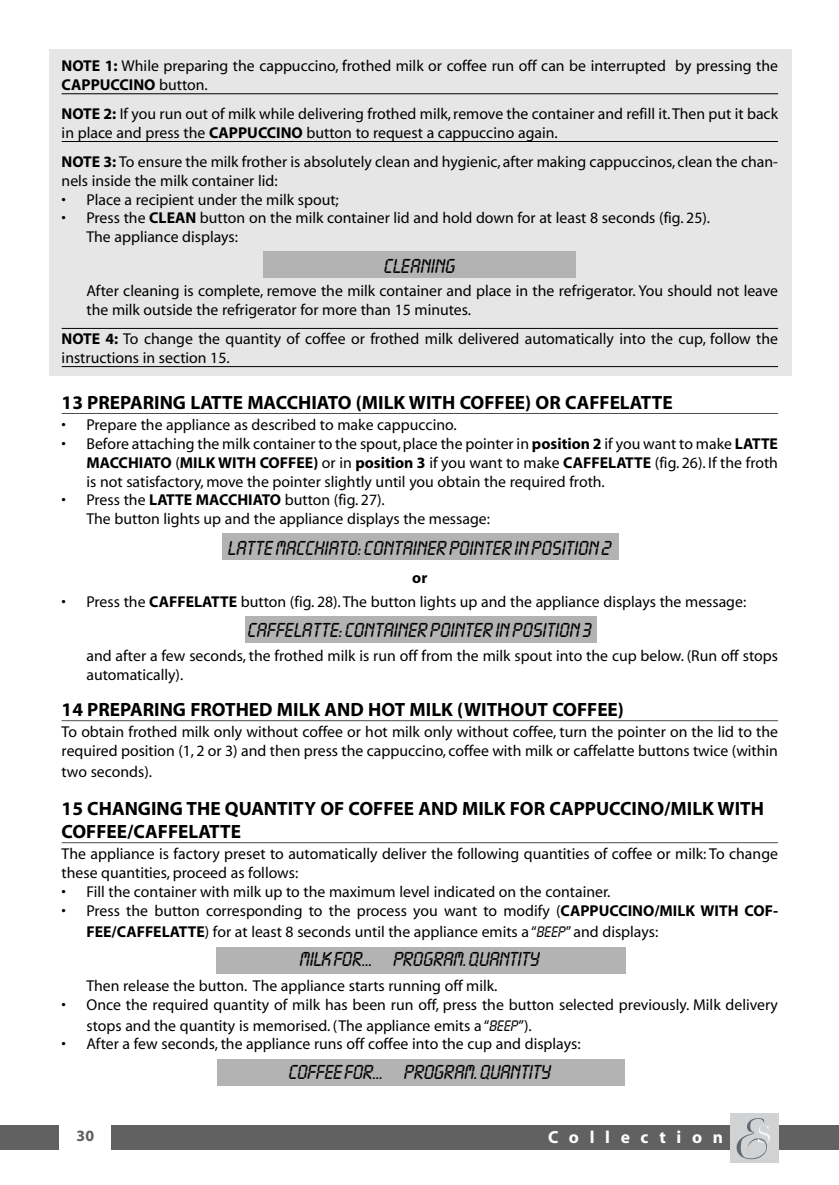
<style>
.page{position:relative;width:839px;height:1185px;background:#fff}
.page>*{position:absolute;margin:0;border:0;box-sizing:border-box;transform-origin:0 0}
.t1{font:21px "Lcd Plain";color:#000}
.t2{font:700 19.25px/23.1px "Myriad";color:#000}
.t3{font:700 17.5px "Myriad";letter-spacing:.61em;color:#fff}
.t4{font:15.75px/18.9px "Myriad";color:#000}
.t5{font:700 15.75px "Myriad";color:#5e5e5e}
.t6{font:700 15.75px "Myriad";color:#000}
.s1{font-weight:700}
.s2{font-family:"Lcd Plain"}
</style>
<div class="page">
<div style="left:217px;top:1059px;width:407px;height:26px;background:#b3b3b3"></div>
<div style="left:216px;top:947px;width:409px;height:26px;background:#b3b3b3"></div>
<div style="left:49px;top:50px;width:742px;height:326px;background:#e6e6e6"></div>
<div style="left:0;top:1125px;width:837px;height:25px;background:#616161"></div>
<div style="left:730px;top:1113px;width:48px;height:50px;background:#d1d2d4"></div>
<svg style="left:736px;top:1118px;width:33px;height:41px"></svg>
<div style="left:60px;top:1112px;width:51px;height:50px;background:#fff"></div>
<div style="left:829px;top:1125px;width:9px;height:25px;background:#616161"></div>
<div style="left:245px;top:617px;width:351px;height:26px;background:#b3b3b3"></div>
<div style="left:263px;top:251px;width:313px;height:27px;background:#b3b3b3"></div>
<div style="left:222px;top:533px;width:396px;height:26px;background:#b3b3b3"></div>
<hr style="left:62px;top:93px;width:715px;height:1px;background:#000">
<hr style="left:62px;top:141px;width:715px;height:1px;background:#000">
<hr style="left:62px;top:328px;width:715px;height:1px;background:#000">
<hr style="left:62px;top:366px;width:715px;height:1px;background:#000">
<hr style="left:62px;top:413px;width:715px;height:1px;background:#4d4d4d">
<hr style="left:62px;top:720px;width:715px;height:1px;background:#4d4d4d">
<hr style="left:62px;top:842px;width:715px;height:1px;background:#4d4d4d">
<p class="t4" style="left:62px;top:58px;width:717px"><span class="s1">NOTE 1:</span> While preparing the cappuccino, frothed milk or coffee run off can be interrupted by pressing the<br><span class="s1">CAPPUCCINO</span> button.</p>
<p class="t4" style="left:62px;top:106px;width:717px"><span class="s1">NOTE 2:</span> If you run out of milk while delivering frothed milk, remove the container and refill it.Then put it back in place and press the <span class="s1">CAPPUCCINO</span> button to request a cappuccino again.</p>
<p class="t4" style="left:62px;top:153px;width:717px"><span class="s1">NOTE 3:</span> To ensure the milk frother is absolutely clean and hygienic, after making cappuccinos, clean the chan&shy;nels inside the milk container lid:</p>
<p class="t4" style="left:62px;top:191px;width:279px">• Place a recipient under the milk spout;</p>
<p class="t4" style="left:86px;top:210px;width:625px;text-indent:-25px">• Press the <span class="s1">CLEAN</span> button on the milk container lid and hold down for at least 8 seconds (fig. 25).<br>The appliance displays:</p>
<h1 class="t1" style="left:384px;top:253px;width:73px">CLEANING</h1>
<p class="t4" style="left:86px;top:283px;width:692px">After cleaning is complete, remove the milk container and place in the refrigerator. You should not leave the milk outside the refrigerator for more than 15 minutes.</p>
<p class="t4" style="left:62px;top:331px;width:717px"><span class="s1">NOTE 4:</span> To change the quantity of coffee or frothed milk delivered automatically into the cup, follow the instructions in section 15.</p>
<p class="t2" style="left:62px;top:393px;width:612px">13 PREPARING LATTE MACCHIATO (MILK WITH COFFEE) OR CAFFELATTE</p>
<p class="t4" style="left:62px;top:416px;width:396px">• Prepare the appliance as described to make cappuccino.</p>
<p class="t4" style="left:86px;top:435px;width:692px;text-align:justify;text-indent:-25px">• Before attaching the milk container to the spout, place the pointer in <span class="s1">position 2</span> if you want to make <span class="s1">LATTE MACCHIATO</span> (<span class="s1">MILK WITH COFFEE)</span> or in <span class="s1">position 3</span> if you want to make <span class="s1">CAFFELATTE</span> (fig. 26). If the froth is not satisfactory, move the pointer slightly until you obtain the required froth.</p>
<p class="t4" style="left:86px;top:492px;width:405px;text-indent:-25px">• Press the <span class="s1">LATTE MACCHIATO</span> button (fig. 27).<br>The button lights up and the appliance displays the message:</p>
<h1 class="t1" style="left:228px;top:535px;width:385px">LATTE MACCHIATO: CONTAINER POINTER IN POSITION 2</h1>
<p class="t6" style="left:412px;top:572px;width:17px">or</p>
<p class="t4" style="left:62px;top:594px;width:686px">• Press the <span class="s1">CAFFELATTE</span> button (fig. 28). The button lights up and the appliance displays the message:</p>
<h1 class="t1" style="left:248px;top:618px;width:345px">CAFFELATTE: CONTAINER POINTER IN POSITION 3</h1>
<p class="t4" style="left:86px;top:648px;width:692px">and after a few seconds, the frothed milk is run off from the milk spout into the cup below. (Run off stops automatically).</p>
<p class="t2" style="left:62px;top:700px;width:563px">14 PREPARING FROTHED MILK AND HOT MILK (WITHOUT COFFEE)</p>
<p class="t4" style="left:62px;top:723px;width:717px">To obtain frothed milk only without coffee or hot milk only without coffee, turn the pointer on the lid to the required position (1, 2 or 3) and then press the cappuccino, coffee with milk or caffelatte buttons twice (within</p>
<p class="t4" style="left:62px;top:764px;width:92px">two seconds).</p>
<p class="t2" style="left:62px;top:799px;width:703px">15 CHANGING THE QUANTITY OF COFFEE AND MILK FOR CAPPUCCINO/MILK WITH<br>COFFEE/CAFFELATTE</p>
<p class="t4" style="left:62px;top:845px;width:717px">The appliance is factory preset to automatically deliver the following quantities of coffee or milk: To change these quantities, proceed as follows:</p>
<p class="t4" style="left:62px;top:883px;width:550px">• Fill the container with milk up to the maximum level indicated on the container.</p>
<p class="t4" style="left:86px;top:901px;width:692px;line-height:20.8px;text-indent:-25px">• Press the button corresponding to the process you want to modify (<span class="s1">CAPPUCCINO/MILK WITH COF-<br>FEE/CAFFELATTE</span>) for at least 8 seconds until the appliance emits a “<span class="s2">BEEP</span>” and displays:</p>
<h1 class="t1" style="left:300px;top:947px;width:241px">MILK FOR... PROGRAM. QUANTITY</h1>
<p class="t4" style="left:86px;top:977px;width:412px">Then release the button. The appliance starts running off milk.</p>
<p class="t4" style="left:86px;top:995px;width:692px;line-height:20.8px;text-indent:-25px">• Once the required quantity of milk has been run off, press the button selected previously. Milk delivery stops and the quantity is memorised. (The appliance emits a “<span class="s2">BEEP</span>”).</p>
<p class="t4" style="left:62px;top:1036px;width:520px">• After a few seconds, the appliance runs off coffee into the cup and displays:</p>
<h1 class="t1" style="left:289px;top:1060px;width:264px">COFFEE FOR... PROGRAM. QUANTITY</h1>
<p class="t5" style="left:77px;top:1130px;width:19px">30</p>
<p class="t3" style="left:548px;top:1131px;width:176px">Collection</p>
</div>
